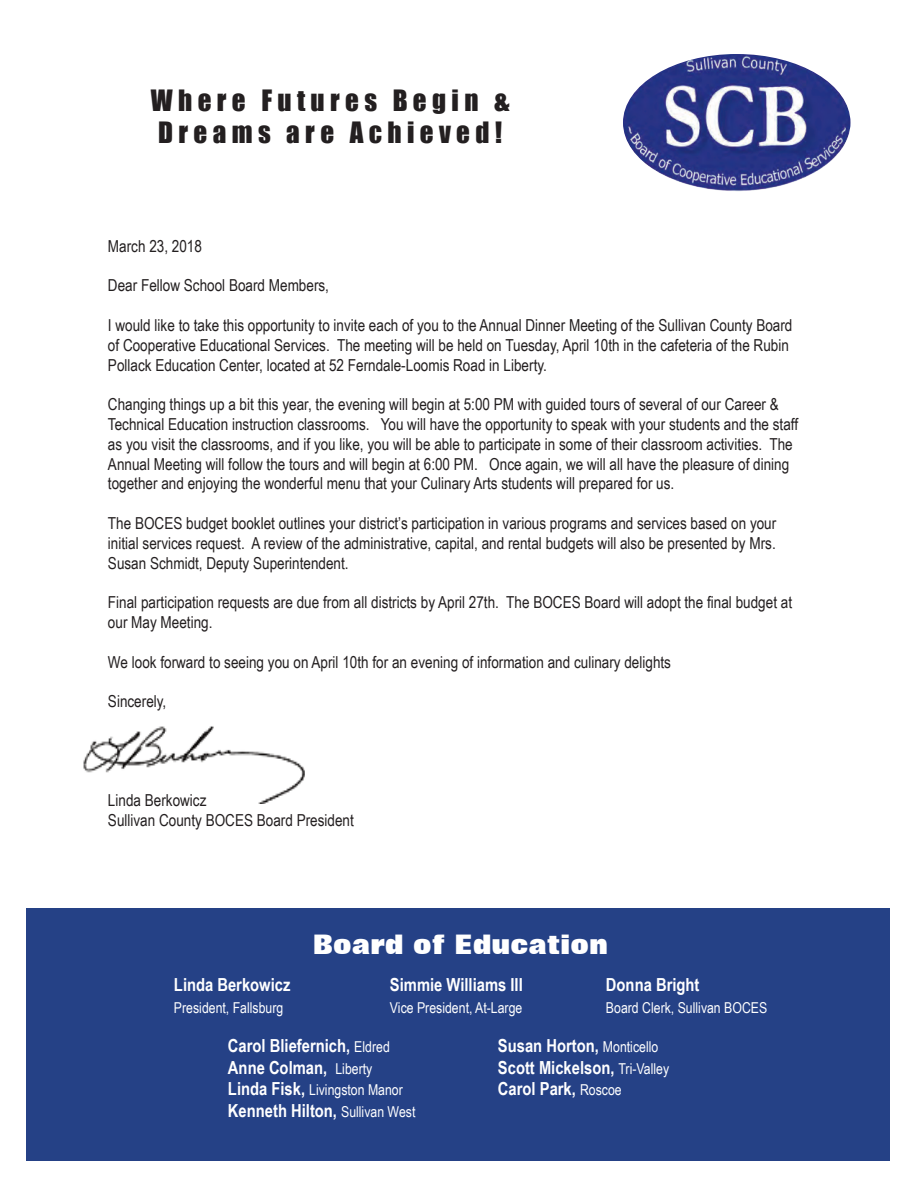
<style>
.page{position:relative;width:918px;height:1188px;background:#fff}
.page>*{position:absolute;margin:0;border:0;box-sizing:border-box;transform-origin:0 0}
.t1{font:27px/32.4px "Impact";letter-spacing:.2em;color:#231f20}
.t2{font:800 27px "Folio BT";color:#fff}
.t3{font:700 18px "Arial Narrow";color:#fff}
.t4{font:16.5px/19.8px "Arial Narrow";color:#231f20}
.t5{font:15px "Arial Narrow";color:#fff}
.s1{font-weight:400;font-size:15px}
.s2{font-weight:700;font-size:18px}
</style>
<div class="page">
<img style="left:83px;top:726px;width:222px;height:78px">
<div style="left:26px;top:908px;width:864px;height:253px;background:#254186"></div>
<img style="left:623px;top:54px;width:227px;height:137px;border-radius:50%">
<h1 class="t1" style="left:151px;top:84px;width:360px">Where Futures Begin &amp;<br>Dreams are Achieved!</h1>
<p class="t4" style="left:108px;top:236px;width:96px">March 23, 2018</p>
<p class="t4" style="left:108px;top:275px;width:223px">Dear Fellow School Board Members,</p>
<p class="t4" style="left:108px;top:315px;width:686px">I would like to take this opportunity to invite each of you to the Annual Dinner Meeting of the Sullivan County Board of Cooperative Educational Services. The meeting will be held on Tuesday, April 10th in the cafeteria of the Rubin<br>Pollack Education Center, located at 52 Ferndale-Loomis Road in Liberty.</p>
<p class="t4" style="left:108px;top:394px;width:692px">Changing things up a bit this year, the evening will begin at 5:00 PM with guided tours of several of our Career &amp; Technical Education instruction classrooms. You will have the opportunity to speak with your students and the staff as you visit the classrooms, and if you like, you will be able to participate in some of their classroom activities. The Annual Meeting will follow the tours and will begin at 6:00 PM. Once again, we will all have the pleasure of dining together and enjoying the wonderful menu that your Culinary Arts students will prepared for us.</p>
<p class="t4" style="left:108px;top:513px;width:670px;text-align:justify">The BOCES budget booklet outlines your district’s participation in various programs and services based on your initial services request. A review of the administrative, capital, and rental budgets will also be presented by Mrs.<br>Susan Schmidt, Deputy Superintendent.</p>
<p class="t4" style="left:108px;top:592px;width:686px">Final participation requests are due from all districts by April 27th. The BOCES Board will adopt the final budget at our May Meeting.</p>
<p class="t4" style="left:108px;top:652px;width:565px">We look forward to seeing you on April 10th for an evening of information and culinary delights</p>
<p class="t4" style="left:108px;top:691px;width:60px">Sincerely,</p>
<p class="t4" style="left:108px;top:790px;width:247px">Linda Berkowicz<br>Sullivan County BOCES Board President</p>
<h1 class="t2" style="left:313px;top:927px;width:297px">Board of Education</h1>
<p class="t3" style="left:174px;top:974px;width:118px">Linda Berkowicz</p>
<p class="t3" style="left:390px;top:974px;width:134px">Simmie Williams III</p>
<p class="t3" style="left:606px;top:974px;width:95px">Donna Bright</p>
<p class="t5" style="left:174px;top:999px;width:111px">President, Fallsburg</p>
<p class="t5" style="left:390px;top:999px;width:134px">Vice President, At-Large</p>
<p class="t5" style="left:606px;top:999px;width:163px">Board Clerk, Sullivan BOCES</p>
<p class="t3" style="left:228px;top:1035px;width:163px">Carol Bliefernich, <span class="s1">Eldred</span></p>
<p class="t3" style="left:498px;top:1035px;width:162px">Susan Horton, <span class="s1">Monticello</span></p>
<p class="t3" style="left:228px;top:1057px;width:146px">Anne Colman, <span class="s1">Liberty</span></p>
<p class="t3" style="left:498px;top:1057px;width:173px">Scott Mickelson, <span class="s1">Tri-Valley</span></p>
<p class="t5" style="left:228px;top:1081px;width:176px"><span class="s2">Linda Fisk,</span> Livingston Manor</p>
<p class="t3" style="left:498px;top:1079px;width:125px">Carol Park, <span class="s1">Roscoe</span></p>
<p class="t3" style="left:228px;top:1100px;width:189px">Kenneth Hilton, <span class="s1">Sullivan West</span></p>
</div>
